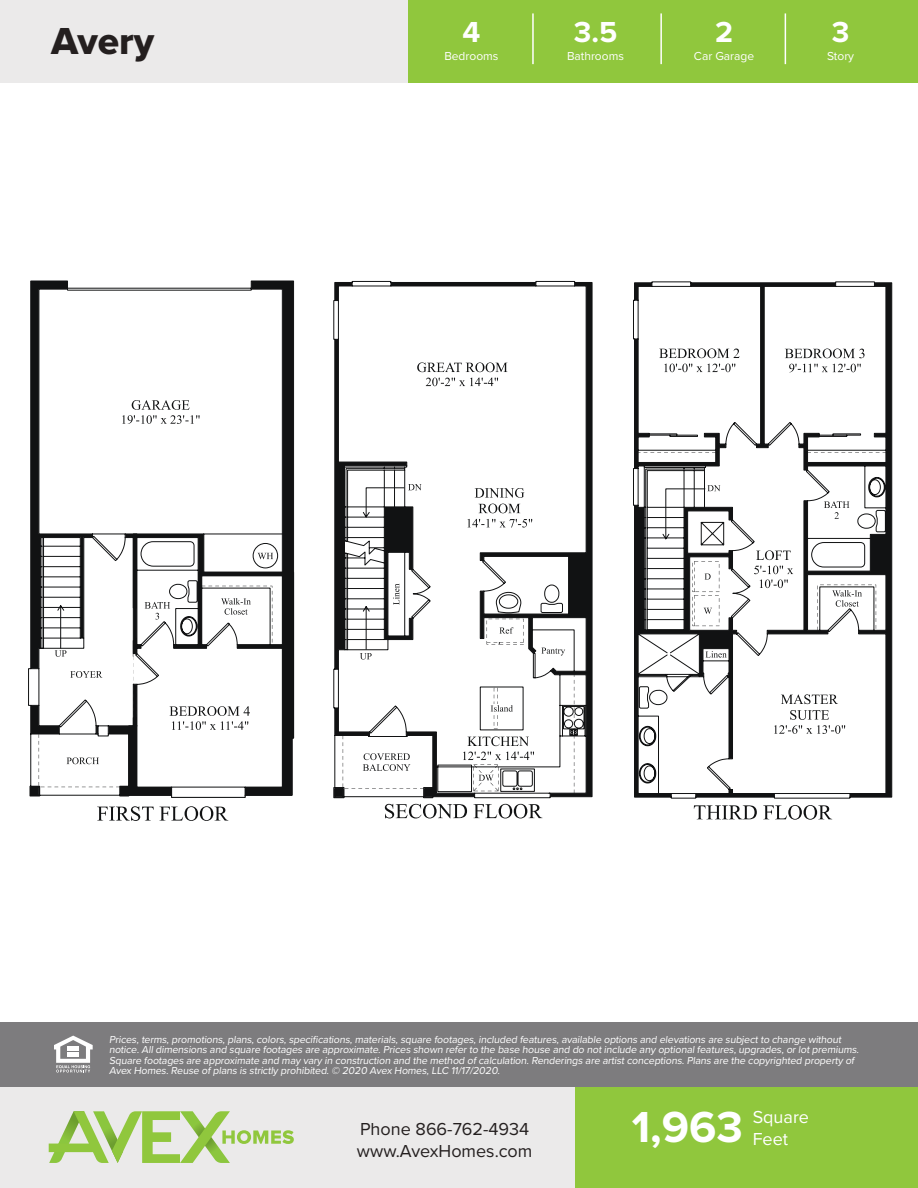
<style>
.page{position:relative;width:918px;height:1188px;background:#fff}
.page>*{position:absolute;margin:0;border:0;box-sizing:border-box;transform-origin:0 0}
.t1{font:700 45px "Proxima Nova";color:#fff}
.t2{font:39px "Proxima Nova Extrabld";color:#241f1f}
.t3{font:700 30px "Proxima Nova";color:#fff}
.t4{font:18px/21.6px "Proxima Nova";color:#241f1f}
.t5{font:18px/21.6px "Proxima Nova";color:#fff}
.t6{font:12px "Proxima Nova";color:#fff}
.t7{font:10.5px/10.5px "Proxima Nova";color:#fff}
</style>
<div class="page">
<div style="left:0;top:1022px;width:918px;height:67px;background:#7d7c7e"></div>
<div style="left:572px;top:1088px;width:346px;height:100px;background:#90c73d"></div>
<div style="left:0;top:1088px;width:575px;height:100px;background:#ebeaea"></div>
<svg style="left:49px;top:1111px;width:245px;height:52px"></svg>
<svg style="left:54px;top:1036px;width:39px;height:37px"></svg>
<hr style="left:67px;top:1047px;width:12px;height:4px;background:#fff">
<hr style="left:67px;top:1053px;width:12px;height:4px;background:#fff">
<div style="left:0;top:0;width:418px;height:82px;background:#ebeaea"></div>
<div style="left:408px;top:0;width:510px;height:82px;background:#90c73d"></div>
<hr style="left:532px;top:13px;width:2px;height:51px;background:#fff">
<hr style="left:660px;top:13px;width:2px;height:51px;background:#fff">
<hr style="left:785px;top:13px;width:1px;height:51px;background:#fff">
<svg style="left:28px;top:281px;width:266px;height:516px"></svg>
<svg style="left:39px;top:586px;width:89px;height:201px"></svg>
<svg style="left:67px;top:757px;width:32px;height:7px"></svg>
<svg style="left:70px;top:671px;width:32px;height:7px"></svg>
<svg style="left:122px;top:400px;width:78px;height:24px"></svg>
<svg style="left:55px;top:603px;width:11px;height:54px"></svg>
<svg style="left:129px;top:534px;width:165px;height:263px"></svg>
<svg style="left:333px;top:281px;width:260px;height:517px"></svg>
<svg style="left:417px;top:362px;width:90px;height:24px"></svg>
<svg style="left:343px;top:484px;width:231px;height:309px"></svg>
<svg style="left:633px;top:281px;width:259px;height:518px"></svg>
<svg style="left:638px;top:452px;width:248px;height:179px"></svg>
<svg style="left:774px;top:694px;width:71px;height:40px"></svg>
<svg style="left:754px;top:550px;width:39px;height:38px"></svg>
<svg style="left:659px;top:348px;width:81px;height:24px"></svg>
<svg style="left:785px;top:349px;width:80px;height:23px"></svg>
<svg style="left:832px;top:590px;width:30px;height:17px"></svg>
<svg style="left:705px;top:574px;width:6px;height:6px"></svg>
<svg style="left:704px;top:608px;width:8px;height:6px"></svg>
<svg style="left:662px;top:485px;width:58px;height:56px"></svg>
<svg style="left:705px;top:651px;width:22px;height:7px"></svg>
<svg style="left:824px;top:501px;width:25px;height:18px"></svg>
<svg style="left:97px;top:806px;width:131px;height:15px"></svg>
<svg style="left:385px;top:804px;width:157px;height:14px"></svg>
<svg style="left:694px;top:805px;width:138px;height:15px"></svg>
<h2 class="t2" style="left:51px;top:12px;width:105px">Avery</h2>
<h3 class="t3" style="left:462px;top:15px;width:19px">4</h3>
<h3 class="t3" style="left:574px;top:15px;width:45px">3.5</h3>
<h3 class="t3" style="left:715px;top:15px;width:19px">2</h3>
<h3 class="t3" style="left:832px;top:15px;width:19px">3</h3>
<p class="t6" style="left:444px;top:47px;width:56px">Bedrooms</p>
<p class="t6" style="left:567px;top:47px;width:58px">Bathrooms</p>
<p class="t6" style="left:694px;top:47px;width:62px">Car Garage</p>
<p class="t6" style="left:827px;top:47px;width:29px">Story</p>
<p class="t7" style="left:109px;top:1034px;width:753px">Prices,terms,promotions,plans,colors,specifications,materials,square footages,included features,available options and elevations are subjectto change without notice.Alldimensions and square footages are approximate.Prices shown referto the base house and do notinclude any optionalfeatures,upgrades,orlotpremiums.<br>Square footages are approximate and may vary in construction and the method ofcalculation.Renderings are artistconceptions.Plans are the copyrighted property of Avex Homes.Reuse ofplans is strictly prohibited.© 2020 Avex Homes,LLC 11/17/2020.</p>
<h3 class="t4" style="left:357px;top:1118px;width:177px">Phone 866-762-4934 www.AvexHomes.com</h3>
<h3 class="t5" style="left:753px;top:1106px;width:58px">Square<br>Feet</h3>
<h1 class="t1" style="left:632px;top:1101px;width:113px">1,963</h1>
</div>
